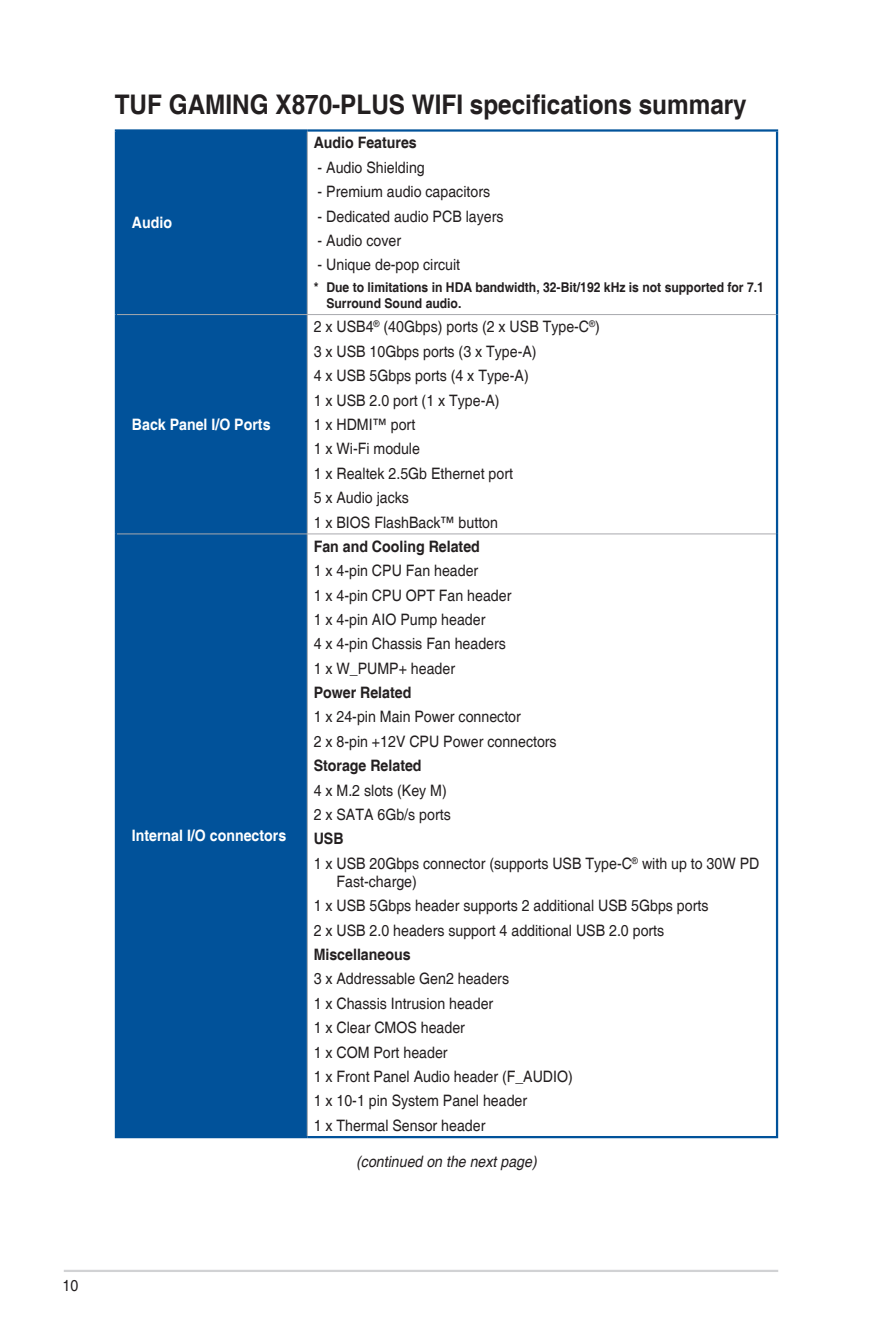
<style>
.page{position:relative;width:893px;height:1340px;background:#fff}
.page>*{position:absolute;margin:0;border:0;box-sizing:border-box;transform-origin:0 0}
.t1{font:700 27px "Helvetica";color:#231f20;scale:.9 1}
.t2{font:15.75px/24.3px "Helvetica";color:#231f20;scale:.9 1}
.t3{font:700 15.75px "Helvetica";color:#231f20;scale:.9 1}
.t4{font:700 15.75px "Helvetica";color:#fff;scale:.9 1}
.t5{font:italic 15.75px "Helvetica";color:#231f20;scale:.9 1}
.t6{font:700 13.5px/15.8px "Helvetica";color:#231f20;scale:.9 1}
.s1{font-weight:700}
</style>
<div class="page">
<hr style="left:64px;top:1269px;width:714px;height:2px;background:#d1d2d4">
<div style="left:117px;top:132px;width:190px;height:1003px;background:#01529a"></div>
<hr style="left:115px;top:129px;width:192px;height:3px;background:#01529a">
<hr style="left:115px;top:132px;width:2px;height:182px;background:#01529a">
<hr style="left:307px;top:129px;width:471px;height:3px;background:#01529a">
<hr style="left:776px;top:132px;width:2px;height:182px;background:#01529a">
<hr style="left:115px;top:314px;width:2px;height:220px;background:#01529a">
<hr style="left:776px;top:314px;width:2px;height:220px;background:#01529a">
<hr style="left:115px;top:534px;width:2px;height:601px;background:#01529a">
<hr style="left:776px;top:534px;width:2px;height:601px;background:#01529a">
<hr style="left:115px;top:1135px;width:192px;height:3px;background:#01529a">
<hr style="left:307px;top:1135px;width:471px;height:3px;background:#01529a">
<hr style="left:307px;top:132px;width:1px;height:182px;background:#a8a9ad">
<hr style="left:117px;top:314px;width:190px;height:1px;background:#a8a9ad">
<hr style="left:307px;top:314px;width:469px;height:1px;background:#a8a9ad">
<hr style="left:307px;top:315px;width:1px;height:218px;background:#a8a9ad">
<hr style="left:117px;top:533px;width:190px;height:1px;background:#a8a9ad">
<hr style="left:307px;top:533px;width:469px;height:1px;background:#a8a9ad">
<hr style="left:307px;top:534px;width:1px;height:601px;background:#a8a9ad">
<h1 class="t1" style="left:115px;top:88px;width:704px">TUF GAMING X870-PLUS WIFI specifications summary</h1>
<p class="t4" style="left:132px;top:213px;width:46px">Audio</p>
<p class="t4" style="left:132px;top:415px;width:156px">Back Panel I/O Ports</p>
<p class="t4" style="left:132px;top:826px;width:173px">Internal I/O connectors</p>
<p class="t3" style="left:314px;top:133px;width:116px">Audio Features</p>
<p class="t2" style="left:318px;top:156px;width:121px">- Audio Shielding</p>
<p class="t2" style="left:318px;top:180px;width:193px">- Premium audio capacitors</p>
<p class="t2" style="left:318px;top:204px;width:208px">- Dedicated audio PCB layers</p>
<p class="t2" style="left:318px;top:229px;width:94px">- Audio cover</p>
<p class="t2" style="left:318px;top:253px;width:160px">- Unique de-pop circuit</p>
<p class="t6" style="left:326px;top:280px;width:488px;text-indent:-13px">* Due to limitations in HDA bandwidth, 32-Bit/192 kHz is not supported for 7.1<br>Surround Sound audio.</p>
<p class="t2" style="left:314px;top:315px;width:320px">2 x USB4<sup>®</sup> (40Gbps) ports (2 x USB Type-C<sup>®</sup>)<br>3 x USB 10Gbps ports (3 x Type-A)<br>4 x USB 5Gbps ports (4 x Type-A)<br>1 x USB 2.0 port (1 x Type-A)<br>1 x HDMI™ port<br>1 x Wi-Fi module<br>1 x Realtek 2.5Gb Ethernet port<br>5 x Audio jacks<br>1 x BIOS FlashBack™ button</p>
<p class="t3" style="left:314px;top:536px;width:186px">Fan and Cooling Related</p>
<p class="t2" style="left:314px;top:559px;width:221px">1 x 4-pin CPU Fan header<br>1 x 4-pin CPU OPT Fan header<br>1 x 4-pin AIO Pump header<br>4 x 4-pin Chassis Fan headers<br>1 x W_PUMP+ header</p>
<p class="t3" style="left:314px;top:683px;width:110px">Power Related</p>
<p class="t2" style="left:314px;top:705px;width:272px">1 x 24-pin Main Power connector<br>2 x 8-pin +12V CPU Power connectors</p>
<p class="t3" style="left:314px;top:756px;width:121px">Storage Related</p>
<p class="t2" style="left:314px;top:778px;width:154px">4 x M.2 slots (Key M)<br>2 x SATA 6Gb/s ports</p>
<p class="t2" style="left:314px;top:827px;width:497px"><span class="s1">USB<br></span>1 x USB 20Gbps connector (supports USB Type-C<sup>®</sup> with up to 30W PD</p>
<p class="t2" style="left:314px;top:869px;width:440px;text-indent:23px">Fast-charge)<br>1 x USB 5Gbps header supports 2 additional USB 5Gbps ports<br>2 x USB 2.0 headers support 4 additional USB 2.0 ports</p>
<p class="t3" style="left:314px;top:944px;width:109px">Miscellaneous</p>
<p class="t2" style="left:314px;top:967px;width:289px">3 x Addressable Gen2 headers<br>1 x Chassis Intrusion header<br>1 x Clear CMOS header<br>1 x COM Port header<br>1 x Front Panel Audio header (F_AUDIO)<br>1 x 10-1 pin System Panel header<br>1 x Thermal Sensor header</p>
<p class="t5" style="left:356px;top:1152px;width:206px">(continued on the nextpage)</p>
<p class="t2" style="left:63px;top:1273px;width:19px">10</p>
</div>
